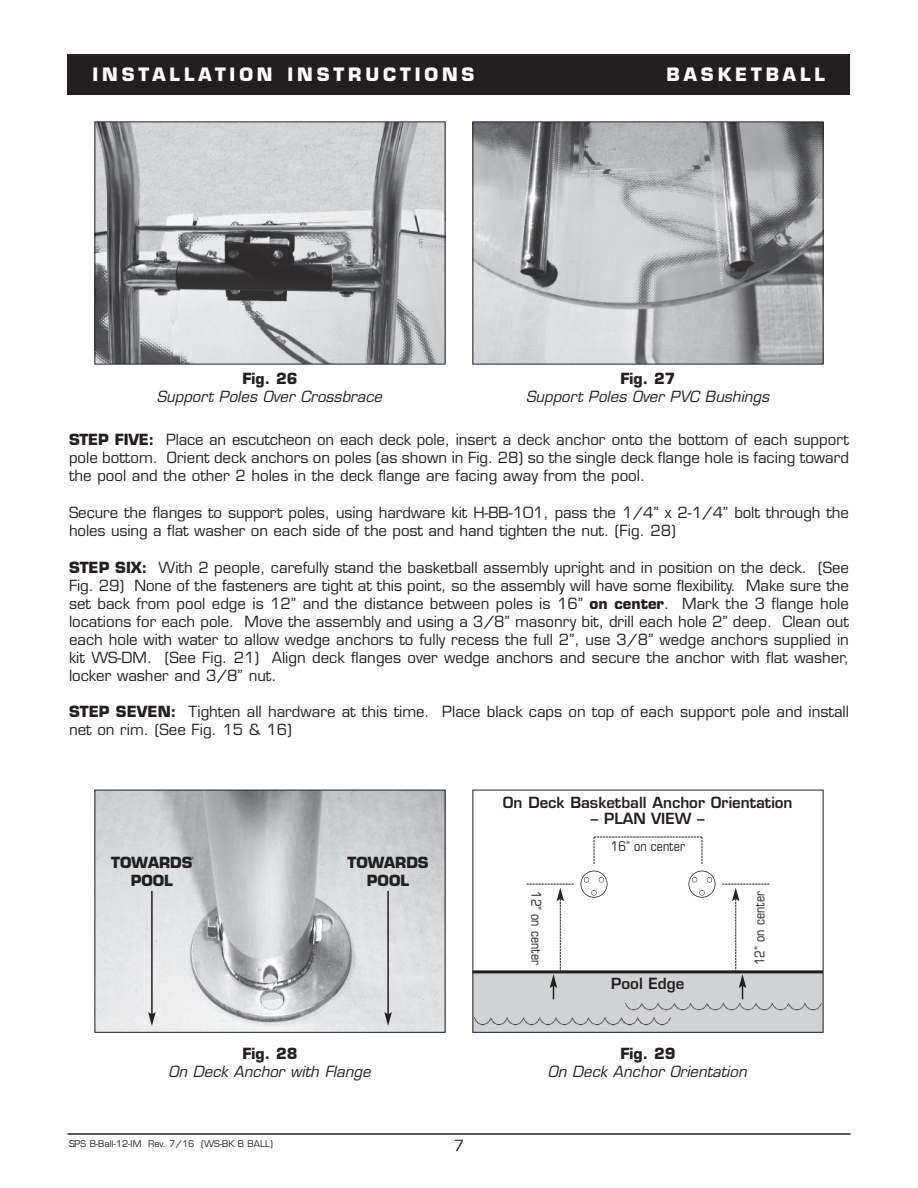
<style>
.page{position:relative;width:918px;height:1188px;background:#fff}
.page>*{position:absolute;margin:0;border:0;box-sizing:border-box;transform-origin:0 0}
.t1{font:700 18px "Eurostile";letter-spacing:.215em;color:#fff}
.t2{font:15px/18px "Eurostile";color:#231f20;text-align:justify}
.t3{font:italic 15px "Eurostile";color:#231f20}
.t4{font:600 15px "Eurostile";color:#231f20}
.t5{font:700 15px/18px "Eurostile";color:#231f20;text-align:center}
.t6{font:condensed 13.5px "Eurostile";color:#231f20}
.t7{font:9px "Eurostile";color:#231f20}
.s1{font-weight:700}
</style>
<div class="page">
<div style="left:472px;top:972px;width:352px;height:61px;background:#d1d2d4"></div>
<div style="left:68px;top:54px;width:782px;height:40px;background:#231f20"></div>
<hr style="left:68px;top:1133px;width:782px;height:2px;background:#231f20">
<img style="left:96px;top:792px;width:348px;height:239px">
<div style="left:94px;top:790px;width:352px;height:243px;border:1px solid #231f20"></div>
<div style="left:472px;top:790px;width:352px;height:243px;border:1px solid #231f20"></div>
<img style="left:472px;top:1014px;width:199px;height:13px">
<img style="left:625px;top:999px;width:198px;height:14px">
<div style="left:580px;top:871px;width:28px;height:27px;border:2px solid #231f20;border-radius:50%"></div>
<div style="left:688px;top:871px;width:28px;height:27px;border:2px solid #231f20;border-radius:50%"></div>
<svg style="left:594px;top:837px;width:109px;height:27px"></svg>
<svg style="left:722px;top:884px;width:48px;height:115px"></svg>
<hr style="left:472px;top:970px;width:351px;height:3px;background:#231f20">
<svg style="left:526px;top:884px;width:48px;height:115px"></svg>
<svg style="left:591px;top:890px;width:6px;height:6px"></svg>
<svg style="left:584px;top:877px;width:5px;height:6px"></svg>
<svg style="left:599px;top:877px;width:5px;height:6px"></svg>
<svg style="left:699px;top:890px;width:6px;height:6px"></svg>
<svg style="left:692px;top:877px;width:5px;height:6px"></svg>
<svg style="left:707px;top:877px;width:5px;height:6px"></svg>
<hr style="left:151px;top:891px;width:2px;height:124px;background:#231f20">
<svg style="left:148px;top:1012px;width:8px;height:14px"></svg>
<hr style="left:387px;top:891px;width:2px;height:124px;background:#231f20">
<svg style="left:384px;top:1012px;width:8px;height:14px"></svg>
<img style="left:96px;top:124px;width:348px;height:238px">
<div style="left:94px;top:122px;width:352px;height:242px;border:1px solid #231f20"></div>
<img style="left:474px;top:124px;width:348px;height:238px">
<div style="left:472px;top:122px;width:352px;height:242px;border:1px solid #231f20"></div>
<p class="t1" style="left:92px;top:67px;width:384px">INSTALLATION INSTRUCTIONS</p>
<p class="t1" style="left:667px;top:67px;width:160px">BASKETBALL</p>
<p class="t5" style="left:242px;top:371px;width:57px">Fig. 26</p>
<p class="t3" style="left:157px;top:391px;width:227px">Support Poles Over Crossbrace</p>
<p class="t5" style="left:620px;top:371px;width:57px">Fig. 27</p>
<p class="t3" style="left:526px;top:391px;width:245px">Support Poles Over PVC Bushings</p>
<p class="t2" style="left:69px;top:432px;width:782px"><span class="s1">STEP FIVE:</span> Place an escutcheon on each deck pole, insert a deck anchor onto the bottom of each support pole bottom. Orient deck anchors on poles (as shown in Fig. 28) so the single deck flange hole is facing toward the pool and the other 2 holes in the deck flange are facing away from the pool.</p>
<p class="t2" style="left:69px;top:505px;width:781px">Secure the flanges to support poles, using hardware kit H-BB-101, pass the 1/4” x 2-1/4” bolt through the holes using a flat washer on each side of the post and hand tighten the nut. (Fig. 28)</p>
<p class="t2" style="left:69px;top:560px;width:782px"><span class="s1">STEP SIX:</span> With 2 people, carefully stand the basketball assembly upright and in position on the deck. (See Fig. 29) None of the fasteners are tight at this point, so the assembly will have some flexibility. Make sure the set back from pool edge is 12” and the distance between poles is 16” <span class="s1">on center</span>. Mark the 3 flange hole locations for each pole. Move the assembly and using a 3/8” masonry bit, drill each hole 2” deep. Clean out each hole with water to allow wedge anchors to fully recess the full 2”, use 3/8” wedge anchors supplied in kit WS-DM. (See Fig. 21) Align deck flanges over wedge anchors and secure the anchor with flat washer, locker washer and 3/8” nut.</p>
<p class="t2" style="left:69px;top:705px;width:781px"><span class="s1">STEP SEVEN:</span> Tighten all hardware at this time. Place black caps on top of each support pole and install net on rim. (See Fig. 15 &amp; 16)</p>
<p class="t5" style="left:111px;top:855px;width:83px">TOWARDS<br>POOL</p>
<p class="t5" style="left:347px;top:855px;width:83px">TOWARDS<br>POOL</p>
<p class="t5" style="left:242px;top:1046px;width:57px">Fig. 28</p>
<p class="t3" style="left:168px;top:1066px;width:204px">On Deck Anchor with Flange</p>
<p class="t7" style="left:69px;top:1140px;width:205px">SPS B-Ball-12-IM Rev. 7/16 (WS-BK B BALL)</p>
<p class="t2" style="left:454px;top:1138px;width:12px">7</p>
<p class="t4" style="left:503px;top:796px;width:291px">On Deck Basketball Anchor Orientation</p>
<p class="t4" style="left:591px;top:812px;width:115px">– PLAN VIEW –</p>
<p class="t6" style="left:611px;top:841px;width:76px">16” on center</p>
<p class="t6" style="left:541px;top:891px;width:76px;rotate:90deg">12” on center</p>
<p class="t4" style="left:611px;top:978px;width:74px">Pool Edge</p>
<p class="t6" style="left:755px;top:965px;width:76px;rotate:-90deg">12” on center</p>
<p class="t5" style="left:620px;top:1046px;width:57px">Fig. 29</p>
<p class="t3" style="left:548px;top:1066px;width:200px">On Deck Anchor Orientation</p>
</div>
